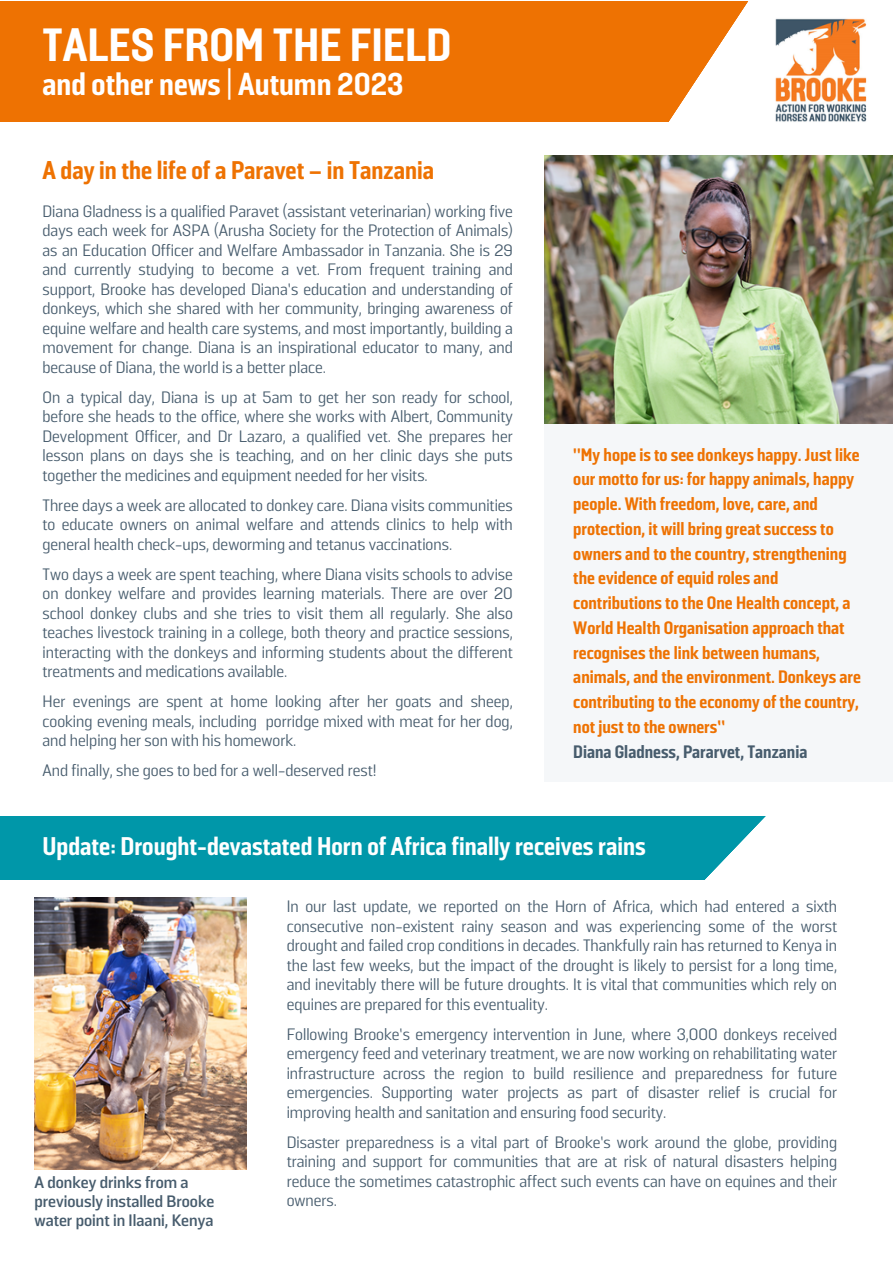
<style>
.page{position:relative;width:893px;height:1264px;background:#fff}
.page>*{position:absolute;margin:0;border:0;box-sizing:border-box;transform-origin:0 0}
.t1{font:800 46.5px "Solido Constricted";color:#fff}
.t2{font:800 31.5px "Solido Constricted";color:#fff}
.t3{font:800 25.5px "Solido Constricted";color:#fff}
.t4{font:800 25.5px "Solido Constricted";color:#ee7202}
.t5{font:800 18px/24.8px "Solido Constricted";color:#ee7202}
.t6{font:800 18px "Solido Constricted";color:#475c6d}
.t7{font:16.5px/19.5px "Solido";color:#475c6d;text-align:justify}
.t8{font:700 16.5px/19px "Solido";color:#475c6d}
</style>
<div class="page">
<div style="left:0;top:1px;width:762px;height:121px;background:#ee7202"></div>
<div style="left:544px;top:158px;width:348px;height:623px;background:#f5f7f9"></div>
<svg style="left:669px;top:1px;width:93px;height:121px;fill:#fff"></svg>
<div style="left:0;top:816px;width:765px;height:64px;background:#0097a9"></div>
<svg style="left:705px;top:816px;width:61px;height:64px"></svg>
<img style="left:775px;top:18px;width:92px;height:104px">
<img style="left:544px;top:155px;width:348px;height:269px">
<img style="left:34px;top:897px;width:213px;height:272px">
<p class="t1" style="left:42px;top:17px;width:410px">TALES FROM THE FIELD</p>
<p class="t2" style="left:42px;top:65px;width:362px">and other news | Autumn 2023</p>
<p class="t4" style="left:42px;top:155px;width:393px">A day in the life of a Paravet – in Tanzania</p>
<p class="t7" style="left:42px;top:201px;width:472px">Diana Gladness is a qualified Paravet (assistant veterinarian) working five days each week for ASPA (Arusha Society for the Protection of Animals) as an Education Officer and Welfare Ambassador in Tanzania. She is 29 and currently studying to become a vet. From frequent training and support, Brooke has developed Diana’s education and understanding of donkeys, which she shared with her community, bringing awareness of equine welfare and health care systems, and most importantly, building a movement for change. Diana is an inspirational educator to many, and because of Diana, the world is a better place.</p>
<p class="t7" style="left:42px;top:387px;width:472px">On a typical day, Diana is up at 5am to get her son ready for school, before she heads to the office, where she works with Albert, Community Development Officer, and Dr Lazaro, a qualified vet. She prepares her lesson plans on days she is teaching, and on her clinic days she puts together the medicines and equipment needed for her visits.</p>
<p class="t7" style="left:42px;top:495px;width:472px">Three days a week are allocated to donkey care. Diana visits communities to educate owners on animal welfare and attends clinics to help with general health check-ups, deworming and tetanus vaccinations.</p>
<p class="t7" style="left:42px;top:564px;width:472px">Two days a week are spent teaching, where Diana visits schools to advise on donkey welfare and provides learning materials. There are over 20 school donkey clubs and she tries to visit them all regularly. She also teaches livestock training in a college, both theory and practice sessions, interacting with the donkeys and informing students about the different treatments and medications available.</p>
<p class="t7" style="left:42px;top:691px;width:472px">Her evenings are spent at home looking after her goats and sheep, cooking evening meals, including porridge mixed with meat for her dog, and helping her son with his homework.</p>
<p class="t7" style="left:42px;top:760px;width:335px">And finally, she goes to bed for a well-deserved rest!</p>
<p class="t5" style="left:573px;top:442px;width:289px">"My hope is to see donkeys happy. Just like our motto for us: for happy animals, happy people. With freedom, love, care, and protection, it will bring great success to owners and to the country, strengthening the evidence of equid roles and contributions to the One Health concept, a World Health Organisation approach that recognises the link between humans, animals, and the environment. Donkeys are contributing to the economy of the country, not just to the owners”</p>
<p class="t6" style="left:573px;top:740px;width:235px">Diana Gladness, Pararvet, Tanzania</p>
<p class="t3" style="left:42px;top:831px;width:604px">Update: Drought-devastated Horn of Africa finally receives rains</p>
<p class="t8" style="left:34px;top:1172px;width:181px">A donkey drinks from a previously installed Brooke water point in Ilaani, Kenya</p>
<p class="t7" style="left:287px;top:896px;width:552px">In our last update, we reported on the Horn of Africa, which had entered a sixth consecutive non-existent rainy season and was experiencing some of the worst drought and failed crop conditions in decades. Thankfully rain has returned to Kenya in the last few weeks, but the impact of the drought is likely to persist for a long time, and inevitably there will be future droughts. It is vital that communities which rely on equines are prepared for this eventuality.</p>
<p class="t7" style="left:287px;top:1024px;width:552px">Following Brooke’s emergency intervention in June, where 3,000 donkeys received emergency feed and veterinary treatment, we are now working on rehabilitating water infrastructure across the region to build resilience and preparedness for future emergencies. Supporting water projects as part of disaster relief is crucial for improving health and sanitation and ensuring food security.</p>
<p class="t7" style="left:287px;top:1131px;width:552px">Disaster preparedness is a vital part of Brooke’s work around the globe, providing training and support for communities that are at risk of natural disasters helping reduce the sometimes catastrophic affect such events can have on equines and their owners.</p>
</div>
